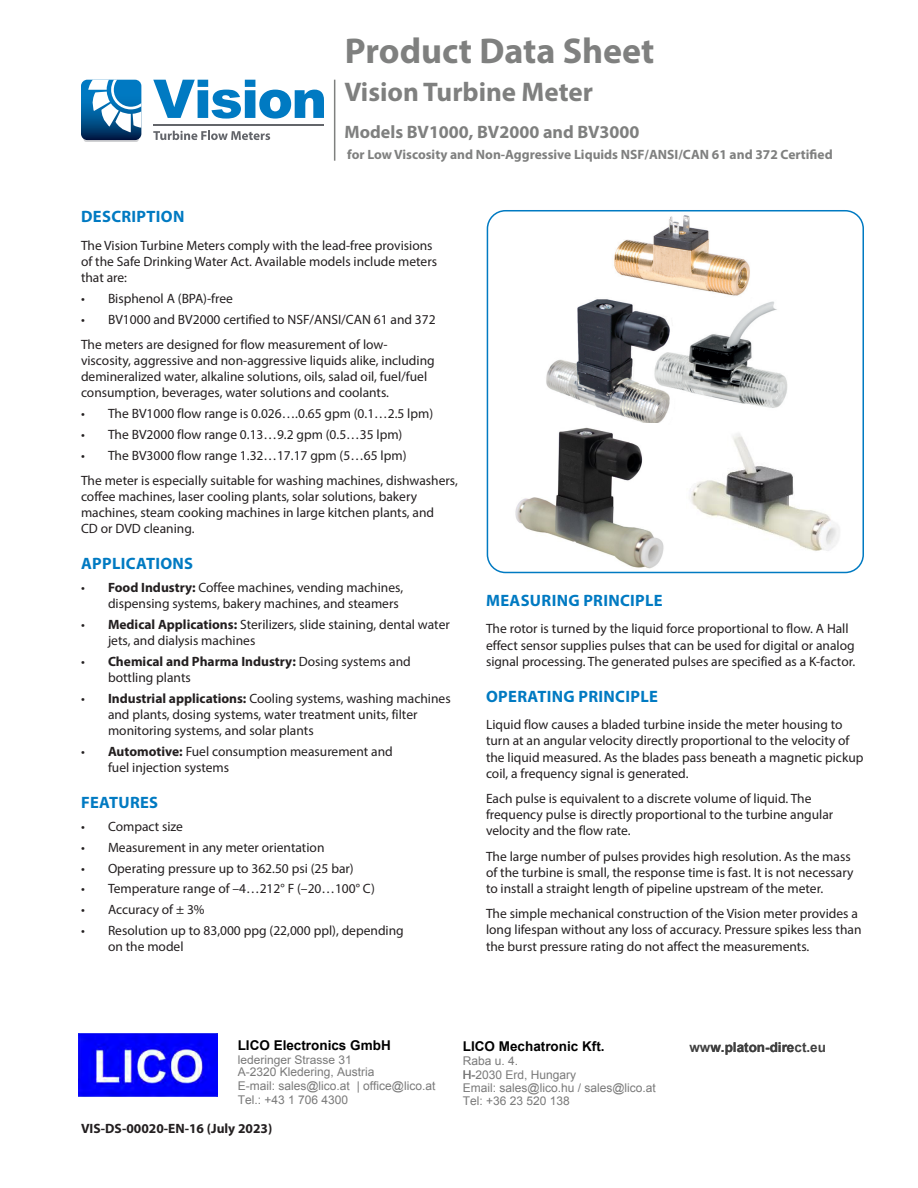
<style>
.page{position:relative;width:918px;height:1188px;background:#fff}
.page>*{position:absolute;margin:0;border:0;box-sizing:border-box;transform-origin:0 0}
.t1{font:700 36px "Myriad Pro";color:#7f807f}
.t2{font:700 27px "Myriad Pro";color:#7f807f}
.t3{font:700 18px "Myriad Pro";color:#7f807f}
.Heading_1{font:700 16.5px "Myriad Pro";letter-spacing:.02em;color:#007ac2}
.Body{font:13.5px/16.2px "Myriad Pro";color:#231f20}
.t4{font:700 13.5px "Myriad Pro";color:#7f807f}
.t5{font:700 13.5px "Myriad Pro";color:#231f20}
.t6{font:700 13.5px "Arial";color:#404040}
.t7{font:700 13.5px "Arial";color:#000}
.t8{font:700 13.5px "Arial";color:#000}
.t9{font:12px/13.4px "Arial";color:#7a7a7a}
.s1{font-weight:700}
.s2{font-style:inherit}
</style>
<div class="page">
<hr style="left:334px;top:80px;width:1px;height:81px;background:#7f807f">
<hr style="left:153px;top:124px;width:171px;height:2px;background:#63656a">
<svg style="left:153px;top:131px;width:117px;height:9px"></svg>
<svg style="left:83px;top:135px;width:56px;height:7px"></svg>
<svg style="left:81px;top:80px;width:60px;height:60px"></svg>
<svg style="left:153px;top:80px;width:171px;height:39px"></svg>
<img style="left:546px;top:215px;width:242px;height:208px">
<div style="left:487px;top:210px;width:377px;height:363px;border:2px solid #007ac2;border-radius:18px"></div>
<img style="left:515px;top:427px;width:149px;height:142px">
<img style="left:689px;top:433px;width:151px;height:118px">
<img style="left:78px;top:1033px;width:139px;height:64px">
<h1 class="t1" style="left:345px;top:28px;width:311px">Product Data Sheet</h1>
<h2 class="t2" style="left:345px;top:74px;width:250px">Vision Turbine Meter</h2>
<h3 class="t3" style="left:345px;top:121px;width:296px">Models BV1000, BV2000 and BV3000</h3>
<p class="t4" style="left:347px;top:146px;width:487px">for Low Viscosity and Non-Aggressive Liquids NSF/ANSI/CAN 61 and 372 Certified</p>
<p class="Heading_1" style="left:81px;top:206px;width:105px">DESCRIPTION</p>
<p class="Body" style="left:81px;top:237px;width:358px">The Vision Turbine Meters comply with the lead-free provisions of the Safe Drinking Water Act. Available models include meters that are:</p>
<p class="Body" style="left:81px;top:290px;width:153px">• Bisphenol A (BPA)-free</p>
<p class="Body" style="left:81px;top:311px;width:356px">• BV1000 and BV2000 certified to NSF/ANSI/CAN 61 and 372</p>
<p class="Body" style="left:81px;top:336px;width:355px">The meters are designed for flow measurement of low&shy;viscosity, aggressive and non-aggressive liquids alike, including demineralized water, alkaline solutions, oils, salad oil, fuel/fuel consumption, beverages, water solutions and coolants.</p>
<p class="Body" style="left:81px;top:405px;width:354px">• The BV1000 flow range is 0.026….0.65 gpm (0.1…2.5 lpm)</p>
<p class="Body" style="left:81px;top:426px;width:323px">• The BV2000 flow range 0.13…9.2 gpm (0.5…35 lpm)</p>
<p class="Body" style="left:81px;top:447px;width:327px">• The BV3000 flow range 1.32…17.17 gpm (5…65 lpm)</p>
<p class="Body" style="left:81px;top:472px;width:378px">The meter is especially suitable for washing machines, dishwashers, coffee machines, laser cooling plants, solar solutions, bakery machines, steam cooking machines in large kitchen plants, and<br>CD or DVD cleaning.</p>
<p class="Heading_1" style="left:81px;top:553px;width:114px">APPLICATIONS</p>
<p class="Body" style="left:108px;top:579px;width:297px;text-indent:-27px">• <span class="s1">Food Industry:</span> Coffee machines, vending machines, dispensing systems, bakery machines, and steamers</p>
<p class="Body" style="left:108px;top:616px;width:343px;text-indent:-27px">• <span class="s1">Medical Applications:</span> Sterilizers, slide staining, dental water jets, and dialysis machines</p>
<p class="Body" style="left:108px;top:653px;width:304px;text-indent:-27px">• <span class="s1">Chemical and Pharma Industry:</span> Dosing systems and bottling plants</p>
<p class="Body" style="left:108px;top:690px;width:344px;text-indent:-27px">• <span class="s1">Industrial applications:</span> Cooling systems, washing machines and plants, dosing systems, water treatment units, filter monitoring systems, and solar plants</p>
<p class="Body" style="left:108px;top:743px;width:286px;text-indent:-27px">• <span class="s1">Automotive:</span> Fuel consumption measurement and fuel injection systems</p>
<p class="Heading_1" style="left:81px;top:792px;width:79px">FEATURES</p>
<p class="Body" style="left:81px;top:818px;width:104px">• Compact size</p>
<p class="Body" style="left:81px;top:839px;width:245px">• Measurement in any meter orientation</p>
<p class="Body" style="left:81px;top:860px;width:274px">• Operating pressure up to 362.50 psi (25 bar)</p>
<p class="Body" style="left:81px;top:880px;width:295px">• Temperature range of –4…212° F (–20…100° C)</p>
<p class="Body" style="left:81px;top:901px;width:125px">• Accuracy of ± 3%</p>
<p class="Body" style="left:108px;top:922px;width:297px;text-indent:-27px">• Resolution up to 83,000 ppg (22,000 ppl), depending on the model</p>
<p class="Heading_1" style="left:486px;top:590px;width:178px">MEASURING PRINCIPLE</p>
<p class="Body" style="left:486px;top:620px;width:371px">The rotor is turned by the liquid force proportional to flow. A Hall effect sensor supplies pulses that can be used for digital or analog signal processing. The generated pulses are specified as a K-factor.</p>
<p class="Heading_1" style="left:486px;top:685px;width:173px">OPERATING PRINCIPLE</p>
<p class="Body" style="left:486px;top:716px;width:379px">Liquid flow causes a bladed turbine inside the meter housing to turn at an angular velocity directly proportional to the velocity of the liquid measured. As the blades pass beneath a magnetic pickup coil, a frequency signal is generated.</p>
<p class="Body" style="left:486px;top:790px;width:349px">Each pulse is equivalent to a discrete volume of liquid. The frequency pulse is directly proportional to the turbine angular velocity and the flow rate.</p>
<p class="Body" style="left:486px;top:848px;width:369px">The large number of pulses provides high resolution. As the mass of the turbine is small, the response time is fast. It is not necessary to install a straight length of pipeline upstream of the meter.</p>
<p class="Body" style="left:486px;top:905px;width:377px">The simple mechanical construction of the Vision meter provides a long lifespan without any loss of accuracy. Pressure spikes less than the burst pressure rating do not affect the measurements.</p>
<p class="t7" style="left:238px;top:1040px;width:155px">LICO Electronics GmbH</p>
<p class="t9" style="left:238px;top:1054px;width:199px">lederinger Strasse 31<br>A-2320 Kledering, Austria<br>E-mail: sales@lico.at <span class="s2">| office@lico.at<br></span>Tel.: +43 1 706 4300</p>
<p class="t5" style="left:81px;top:1119px;width:193px">VIS-DS-00020-EN-16 (July 2023)</p>
<p class="t8" style="left:463px;top:1037px;width:143px">LICO Mechatronic Kft.</p>
<p class="t9" style="left:463px;top:1055px;width:195px">Raba u. 4.<br>H-2030 Erd, Hungary<br>Email: sales@lico.hu / <span class="s2">sales@lico.at<br></span>Tel: +36 23 520 138</p>
<p class="t6" style="left:689px;top:1038px;width:138px">www.platon-direct.eu</p>
</div>
